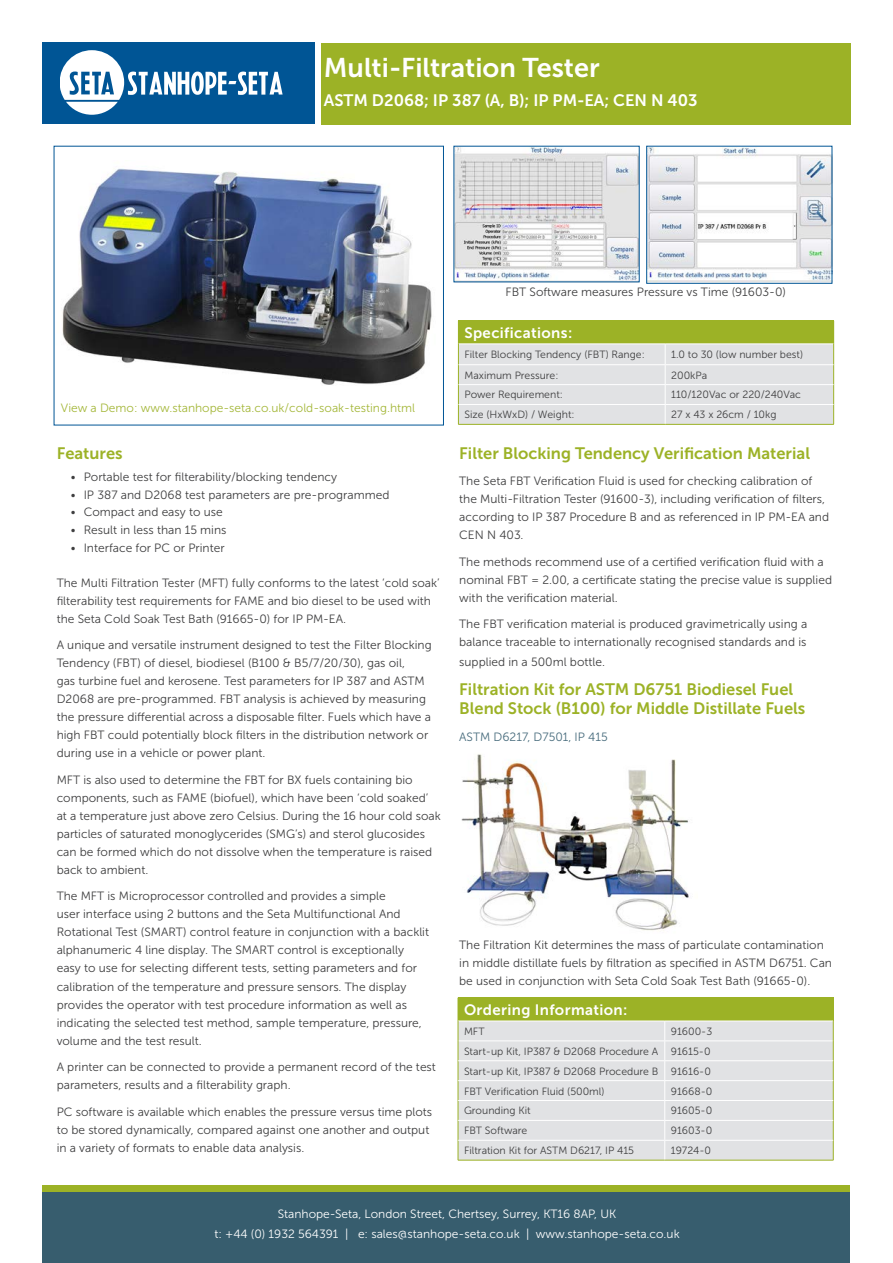
<style>
.page{position:relative;width:893px;height:1263px;background:#fff}
.page>*{position:absolute;margin:0;border:0;box-sizing:border-box;transform-origin:0 0}
.Heading_1{font:27px "Museo Sans 700";color:#fff}
.Heading_1-2{font:16.5px/19.8px "Museo Sans 700";color:#9cb226}
.Heading_1-3{font:16.5px "Museo Sans 700";color:#fff}
.Accessories_1__title{font:15px "Museo Sans 700";letter-spacing:.025em;color:#fff}
.BODY{font:12px/18px "Museo Sans 300";color:#3e3e3f}
.Heading_1-4{font:12px/18px "Museo Sans 300";color:#3e3e3f}
.BODY-2{font:12px "Museo Sans 300";color:#fff}
.BODY-3{font:12px "Museo Sans 300";color:#a4b739}
.METHOD{font:12px "Museo Sans 300";color:#476b7c}
.Specs_Table_Text{font:10.5px "Museo Sans 300";color:#3e3e3f}
</style>
<div class="page">
<div style="left:43px;top:1185px;width:807px;height:78px;background:#375d6e"></div>
<div style="left:43px;top:1185px;width:807px;height:7px;background:#9cb226"></div>
<div style="left:321px;top:43px;width:529px;height:82px;background:#9cb226"></div>
<div style="left:43px;top:43px;width:272px;height:81px;background:#005595"></div>
<svg style="left:60px;top:50px;width:223px;height:65px"></svg>
<img style="left:648px;top:148px;width:182px;height:133px">
<img style="left:456px;top:148px;width:181px;height:132px">
<div style="left:458px;top:998px;width:375px;height:23px;background:#9cb226"></div>
<div style="left:459px;top:1022px;width:374px;height:138px;background:#e1e2e4"></div>
<hr style="left:458px;top:997px;width:207px;height:1px;background:#9cb226">
<hr style="left:665px;top:997px;width:168px;height:1px;background:#9cb226">
<hr style="left:458px;top:1040px;width:207px;height:1px;background:#fff">
<hr style="left:665px;top:1040px;width:168px;height:1px;background:#fff">
<svg style="left:458px;top:1020px;width:1px;height:140px"></svg>
<svg style="left:833px;top:998px;width:1px;height:162px"></svg>
<svg style="left:664px;top:1022px;width:1px;height:138px"></svg>
<hr style="left:458px;top:1060px;width:207px;height:1px;background:#fff">
<hr style="left:665px;top:1060px;width:168px;height:1px;background:#fff">
<hr style="left:458px;top:1080px;width:207px;height:1px;background:#fff">
<hr style="left:665px;top:1080px;width:168px;height:1px;background:#fff">
<hr style="left:458px;top:1100px;width:207px;height:1px;background:#fff">
<hr style="left:665px;top:1100px;width:168px;height:1px;background:#fff">
<hr style="left:458px;top:1120px;width:207px;height:1px;background:#fff">
<hr style="left:665px;top:1120px;width:168px;height:1px;background:#fff">
<hr style="left:458px;top:1140px;width:207px;height:1px;background:#fff">
<hr style="left:665px;top:1140px;width:168px;height:1px;background:#fff">
<hr style="left:458px;top:1160px;width:207px;height:1px;background:#9cb226">
<hr style="left:665px;top:1160px;width:168px;height:1px;background:#9cb226">
<hr style="left:458px;top:320px;width:207px;height:1px;background:#9cb226">
<hr style="left:665px;top:320px;width:169px;height:1px;background:#9cb226">
<svg style="left:458px;top:321px;width:376px;height:103px;background:#d1d7b9"></svg>
<hr style="left:459px;top:364px;width:206px;height:1px;background:#fff">
<hr style="left:665px;top:364px;width:168px;height:1px;background:#fff">
<hr style="left:459px;top:384px;width:206px;height:1px;background:#fff">
<hr style="left:665px;top:384px;width:168px;height:1px;background:#fff">
<hr style="left:459px;top:404px;width:206px;height:1px;background:#fff">
<hr style="left:665px;top:404px;width:168px;height:1px;background:#fff">
<hr style="left:458px;top:424px;width:207px;height:1px;background:#9cb226">
<hr style="left:665px;top:424px;width:169px;height:1px;background:#9cb226">
<img style="left:461px;top:754px;width:228px;height:177px">
<img style="left:62px;top:168px;width:370px;height:217px">
<p class="Heading_1" style="left:324px;top:53px;width:277px">Multi-Filtration Tester</p>
<p class="Heading_1-3" style="left:324px;top:91px;width:375px">ASTM D2068; IP 387 (A, B); IP PM-EA; CEN N 403</p>
<p class="BODY-3" style="left:61px;top:402px;width:356px">View a Demo: www.stanhope-seta.co.uk/cold-soak-testing.html</p>
<p class="Heading_1-2" style="left:57px;top:443px;width:67px">Features</p>
<p class="BODY" style="left:71px;top:468px;width:268px">• Portable test for filterability/blocking tendency</p>
<p class="BODY" style="left:71px;top:486px;width:320px">• IP 387 and D2068 test parameters are pre-programmed</p>
<p class="BODY" style="left:71px;top:503px;width:153px">• Compact and easy to use</p>
<p class="BODY" style="left:71px;top:521px;width:157px">• Result in less than 15 mins</p>
<p class="BODY" style="left:71px;top:539px;width:155px">• Interface for PC or Printer</p>
<p class="BODY" style="left:57px;top:574px;width:384px">The Multi Filtration Tester (MFT) fully conforms to the latest ‘cold soak’ filterability test requirements for FAME and bio diesel to be used with the Seta Cold Soak Test Bath (91665-0) for IP PM-EA.</p>
<p class="BODY" style="left:57px;top:636px;width:376px">A unique and versatile instrument designed to test the Filter Blocking Tendency (FBT) of diesel, biodiesel (B100 &amp; B5/7/20/30), gas oil,<br>gas turbine fuel and kerosene. Test parameters for IP 387 and ASTM D2068 are pre-programmed. FBT analysis is achieved by measuring the pressure differential across a disposable filter. Fuels which have a high FBT could potentially block filters in the distribution network or during use in a vehicle or power plant.</p>
<p class="BODY" style="left:57px;top:771px;width:386px">MFT is also used to determine the FBT for BX fuels containing bio components, such as FAME (biofuel), which have been ‘cold soaked’ at a temperature just above zero Celsius. During the 16 hour cold soak particles of saturated monoglycerides (SMG’s) and sterol glucosides can be formed which do not dissolve when the temperature is raised back to ambient.</p>
<p class="BODY" style="left:57px;top:887px;width:374px">The MFT is Microprocessor controlled and provides a simple<br>user interface using 2 buttons and the Seta Multifunctional And Rotational Test (SMART) control feature in conjunction with a backlit alphanumeric 4 line display. The SMART control is exceptionally easy to use for selecting different tests, setting parameters and for calibration of the temperature and pressure sensors. The display provides the operator with test procedure information as well as indicating the selected test method, sample temperature, pressure, volume and the test result.</p>
<p class="Heading_1-4" style="left:57px;top:1058px;width:381px">A printer can be connected to provide a permanent record of the test parameters, results and a filterability graph.</p>
<p class="Heading_1-4" style="left:57px;top:1102px;width:377px">PC software is available which enables the pressure versus time plots to be stored dynamically, compared against one another and output in a variety of formats to enable data analysis.</p>
<p class="BODY" style="left:506px;top:283px;width:282px">FBT Software measures Pressure vs Time (91603-0)</p>
<p class="Accessories_1__title" style="left:464px;top:324px;width:109px">Specifications:</p>
<p class="Specs_Table_Text" style="left:464px;top:348px;width:182px">Filter Blocking Tendency (FBT) Range:</p>
<p class="Specs_Table_Text" style="left:671px;top:348px;width:133px">1.0 to 30 (low number best)</p>
<p class="Specs_Table_Text" style="left:464px;top:369px;width:96px">Maximum Pressure:</p>
<p class="Specs_Table_Text" style="left:671px;top:369px;width:38px">200kPa</p>
<p class="Specs_Table_Text" style="left:464px;top:389px;width:100px">Power Requirement:</p>
<p class="Specs_Table_Text" style="left:671px;top:389px;width:131px">110/120Vac or 220/240Vac</p>
<p class="Specs_Table_Text" style="left:464px;top:409px;width:112px">Size (HxWxD) / Weight:</p>
<p class="Specs_Table_Text" style="left:671px;top:409px;width:107px">27 x 43 x 26cm / 10kg</p>
<p class="Heading_1-2" style="left:459px;top:443px;width:352px">Filter Blocking Tendency Verification Material</p>
<p class="BODY" style="left:459px;top:472px;width:371px">The Seta FBT Verification Fluid is used for checking calibration of the Multi-Filtration Tester (91600-3), including verification of filters, according to IP 387 Procedure B and as referenced in IP PM-EA and CEN N 403.</p>
<p class="BODY" style="left:459px;top:553px;width:374px">The methods recommend use of a certified verification fluid with a nominal FBT = 2.00, a certificate stating the precise value is supplied with the verification material.</p>
<p class="BODY" style="left:459px;top:615px;width:350px">The FBT verification material is produced gravimetrically using a balance traceable to internationally recognised standards and is</p>
<p class="BODY" style="left:459px;top:653px;width:147px">supplied in a 500ml bottle.</p>
<p class="Heading_1-2" style="left:459px;top:679px;width:348px">Filtration Kit for ASTM D6751 Biodiesel Fuel<br>Blend Stock (B100) for Middle Distillate Fuels</p>
<p class="METHOD" style="left:459px;top:730px;width:150px">ASTM D6217, D7501, IP 415</p>
<p class="BODY" style="left:459px;top:935px;width:374px">The Filtration Kit determines the mass of particulate contamination in middle distillate fuels by filtration as specified in ASTM D6751. Can be used in conjunction with Seta Cold Soak Test Bath (91665-0).</p>
<p class="Accessories_1__title" style="left:464px;top:1001px;width:165px">Ordering Information:</p>
<p class="Specs_Table_Text" style="left:464px;top:1025px;width:22px">MFT</p>
<p class="Specs_Table_Text" style="left:671px;top:1025px;width:43px">91600-3</p>
<p class="Specs_Table_Text" style="left:464px;top:1045px;width:196px">Start-up Kit, IP387 &amp; D2068 Procedure A</p>
<p class="Specs_Table_Text" style="left:671px;top:1045px;width:41px">91615-0</p>
<p class="Specs_Table_Text" style="left:464px;top:1065px;width:196px">Start-up Kit, IP387 &amp; D2068 Procedure B</p>
<p class="Specs_Table_Text" style="left:671px;top:1065px;width:42px">91616-0</p>
<p class="Specs_Table_Text" style="left:464px;top:1085px;width:142px">FBT Verification Fluid (500ml)</p>
<p class="Specs_Table_Text" style="left:671px;top:1085px;width:43px">91668-0</p>
<p class="Specs_Table_Text" style="left:464px;top:1105px;width:68px">Grounding Kit</p>
<p class="Specs_Table_Text" style="left:671px;top:1105px;width:43px">91605-0</p>
<p class="Specs_Table_Text" style="left:464px;top:1125px;width:65px">FBT Software</p>
<p class="Specs_Table_Text" style="left:671px;top:1125px;width:43px">91603-0</p>
<p class="Specs_Table_Text" style="left:464px;top:1145px;width:172px">Filtration Kit for ASTM D6217, IP 415</p>
<p class="Specs_Table_Text" style="left:671px;top:1145px;width:42px">19724-0</p>
<p class="BODY-2" style="left:278px;top:1207px;width:340px">Stanhope-Seta, London Street, Chertsey, Surrey, KT16 8AP, UK</p>
<p class="BODY-2" style="left:214px;top:1227px;width:467px">t: +44 (0) 1932 564391 | e: sales@stanhope-seta.co.uk | www.stanhope-seta.co.uk</p>
</div>
